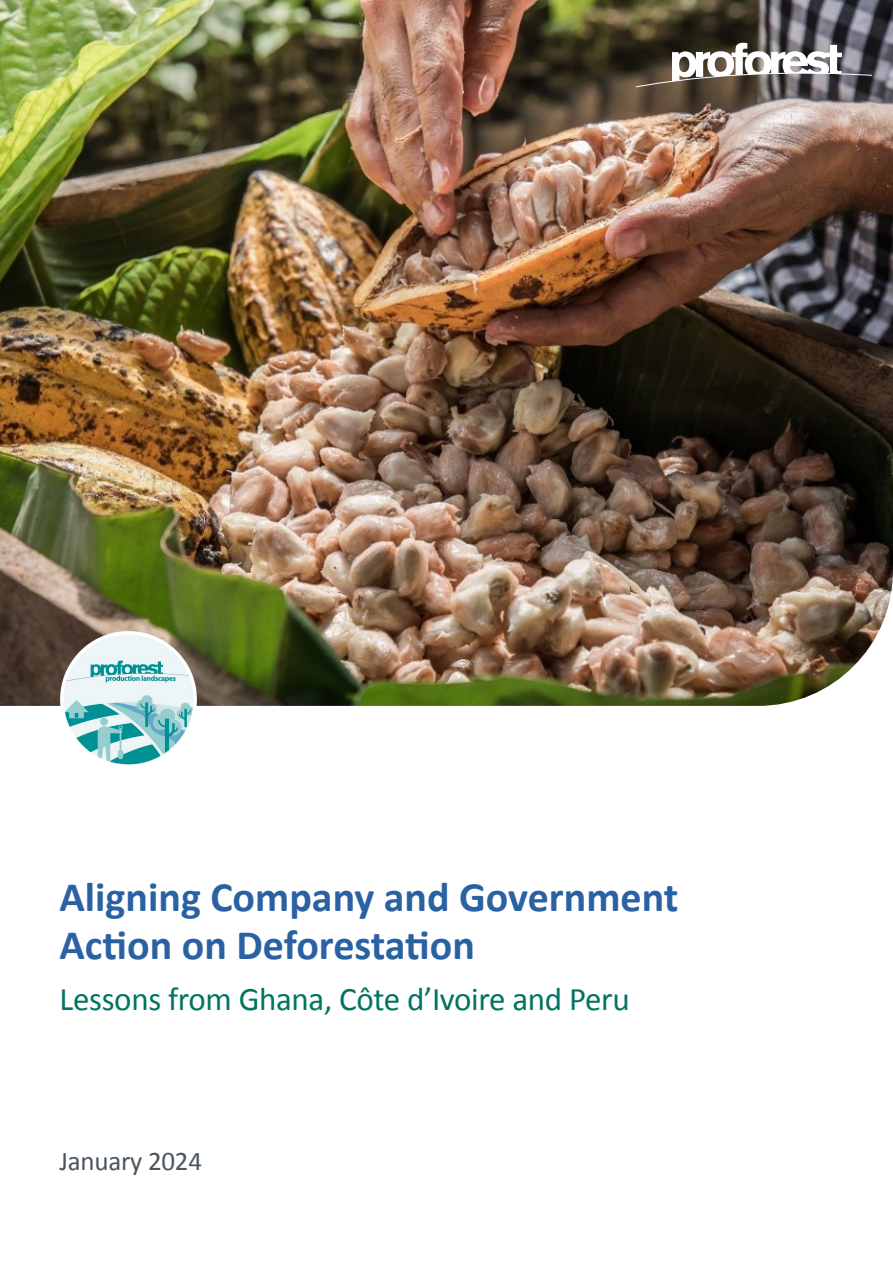
<style>
.page{position:relative;width:893px;height:1263px;background:#fff}
.page>*{position:absolute;margin:0;border:0;box-sizing:border-box;transform-origin:0 0}
.p_Cover{font:700 42px/48px "Calibri";color:#2961a3}
.P_cover_subditle_or_date{font:33px "Calibri";letter-spacing:-.01em;color:#007361}
.P_cover_subditle_or_date-2{font:27px "Calibri";letter-spacing:-.01em;color:#4b555e}
</style>
<div class="page">
<img style="left:0;top:0;width:893px;height:706px">
<svg style="left:636px;top:43px;width:236px;height:68px"></svg>
<img style="left:60px;top:631px;width:136px;height:134px">
<p class="p_Cover" style="left:60px;top:872px;width:620px">Aligning Company and Government<br>Action on Deforestation</p>
<p class="P_cover_subditle_or_date" style="left:60px;top:976px;width:572px">Lessons from Ghana, Côte d’Ivoire and Peru</p>
<p class="P_cover_subditle_or_date-2" style="left:60px;top:1142px;width:144px">January 2024</p>
</div>
